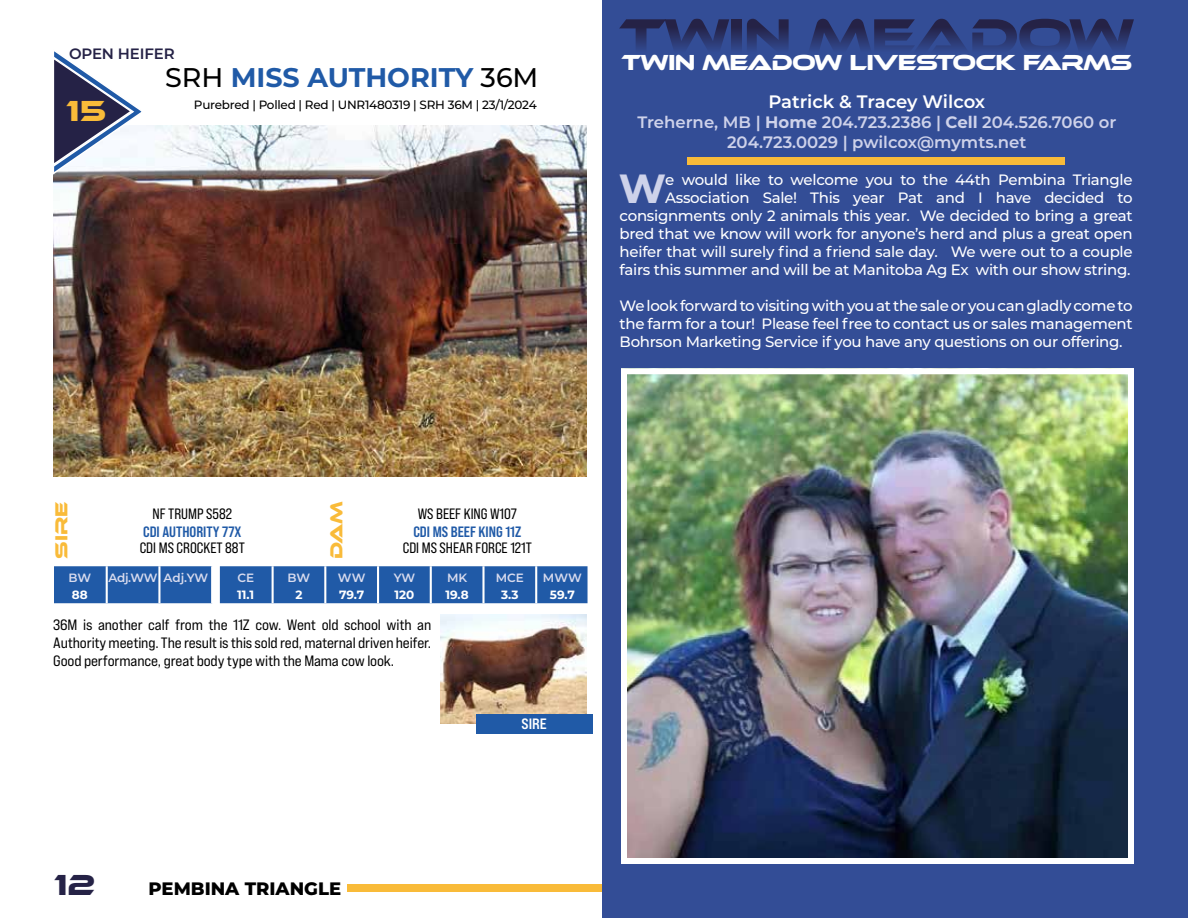
<style>
.page{position:relative;width:1188px;height:918px;background:#fff}
.page>*{position:absolute;margin:0;border:0;box-sizing:border-box;transform-origin:0 0}
.t1{font:52.5px "Ethnocentric Rg";letter-spacing:-.04em;color:#252246}
.t2{font:700 40.65px "Montserrat";color:#ced2ea}
.t3{font:30px "Ethnocentric Rg";color:#f9bb39}
.t4{font:30px "Ethnocentric Rg";color:#252246}
.t5{font:700 27px "Montserrat";color:#205aa7}
.t6{font:22.5px "Ethnocentric Rg";letter-spacing:-.04em;color:#fff}
.t7{font:600 18px "Montserrat";letter-spacing:-.005em;color:#fff}
.t8{font:800 18px "Montserrat";color:#000}
.t9{font:18px "Ethnocentric Rg";color:#f9bb39}
.t10{font:600 16.5px/19.8px "Montserrat";color:#ced2ea;text-align:center}
.t11{font:500 15px/18px "Montserrat";letter-spacing:-.02em;color:#fff;text-align:right}
.t12{font:15px/18px "Bebas Neue Pro Exp Rg";letter-spacing:-.01em;color:#000;text-align:justify}
.t13{font:15px "Bebas Neue Pro Sm E Rg";color:#000}
.t14{font:15px "Bebas Neue Pro Sm E Bd";color:#205aa7}
.t15{font:600 15px "Montserrat";letter-spacing:-.01em;color:#252246}
.t16{font:15px "Bebas Neue Pro Exp Bd";color:#fff}
.t17{font:500 12px "Montserrat";letter-spacing:-.02em;color:#000}
.t18{font:700 12px "Montserrat";color:#fff}
.t19{font:600 12px "Montserrat";letter-spacing:-.005em;color:#d8dbee}
.t20{font:600 12px "Montserrat";letter-spacing:-.025em;color:#d8dbee}
.s1{font-weight:500;color:#000}
.s2{font-weight:700}
</style>
<div class="page">
<div style="left:348px;top:884px;width:840px;height:8px;background:#f9bb39"></div>
<img style="left:53px;top:125px;width:534px;height:351px">
<svg style="left:53px;top:51px;width:93px;height:125px"></svg>
<img style="left:440px;top:615px;width:146px;height:109px">
<div style="left:476px;top:714px;width:116px;height:19px;background:#205aa7"></div>
<div style="left:220px;top:566px;width:368px;height:37px;background:#205aa7"></div>
<hr style="left:272px;top:566px;width:2px;height:37px;background:#fff">
<hr style="left:324px;top:566px;width:2px;height:37px;background:#fff">
<hr style="left:377px;top:566px;width:2px;height:37px;background:#fff">
<hr style="left:430px;top:566px;width:2px;height:37px;background:#fff">
<hr style="left:482px;top:566px;width:3px;height:37px;background:#fff">
<hr style="left:535px;top:566px;width:2px;height:37px;background:#fff">
<div style="left:54px;top:566px;width:157px;height:37px;background:#205aa7"></div>
<hr style="left:106px;top:566px;width:2px;height:37px;background:#fff">
<hr style="left:158px;top:566px;width:2px;height:37px;background:#fff">
<div style="left:602px;top:0;width:586px;height:918px;background:#334d96"></div>
<div style="left:687px;top:157px;width:378px;height:8px;background:#f9bb39"></div>
<img style="left:628px;top:375px;width:499px;height:482px">
<div style="left:621px;top:368px;width:513px;height:496px;border:6px solid #fff"></div>
<p class="t15" style="left:69px;top:43px;width:107px">OPEN HEIFER</p>
<h3 class="t3" style="left:66px;top:92px;width:42px">15</h3>
<h3 class="t5" style="left:165px;top:58px;width:375px"><span class="s1">SRH</span> MISS AUTHORITY <span class="s1">36M</span></h3>
<p class="t17" style="left:194px;top:96px;width:344px">Purebred | Polled | Red | UNR1480319 | SRH 36M | 23/1/2024</p>
<h1 class="t1" style="left:619px;top:5px;width:517px">TWIN MEADOW</h1>
<h3 class="t6" style="left:621px;top:49px;width:512px">TWIN MEADOW LIVESTOCK FARMS</h3>
<p class="t7" style="left:768px;top:89px;width:218px">Patrick &amp; Tracey Wilcox</p>
<p class="t10" style="left:637px;top:111px;width:480px">Treherne, MB | <span class="s2">Home</span> 204.723.2386 | <span class="s2">Cell</span> 204.526.7060 or<br>204.723.0029 | pwilcox@mymts.net</p>
<p class="t11" style="left:620px;top:170px;width:515px">e would like to welcome you to the 44th Pembina Triangle Association Sale! This year Pat and I have decided to consignments only 2 animals this year. We decided to bring a great bred that we know will work for anyone’s herd and plus a great open heifer that will surely find a friend sale day. We were out to a couple fairs this summer and will be at Manitoba Ag Ex with our show string.</p>
<p class="t11" style="left:620px;top:296px;width:515px;text-align:justify">We look forward to visiting with you at the sale or you can gladly come to the farm for a tour! Please feel free to contact us or sales management Bohrson Marketing Service if you have any questions on our offering.</p>
<h2 class="t2" style="left:619px;top:160px;width:49px">W</h2>
<p class="t9" style="left:50px;top:559px;width:59px;rotate:-90deg">SIRE</p>
<p class="t9" style="left:325px;top:559px;width:59px;rotate:-90deg">DAM</p>
<p class="t13" style="left:153px;top:505px;width:81px">NF TRUMP S582</p>
<p class="t14" style="left:143px;top:523px;width:100px">CDI AUTHORITY 77X</p>
<p class="t13" style="left:140px;top:539px;width:107px">CDI MS CROCKET 88T</p>
<p class="t13" style="left:418px;top:505px;width:101px">WS BEEF KING W107</p>
<p class="t14" style="left:413px;top:523px;width:109px">CDI MS BEEF KING 11Z</p>
<p class="t13" style="left:403px;top:539px;width:131px">CDI MS SHEAR FORCE 121T</p>
<p class="t19" style="left:68px;top:570px;width:24px">BW</p>
<p class="t18" style="left:72px;top:586px;width:17px">88</p>
<p class="t20" style="left:109px;top:570px;width:101px">Adj.WW Adj.YW</p>
<p class="t19" style="left:237px;top:570px;width:18px">CE</p>
<p class="t18" style="left:237px;top:586px;width:19px">11.1</p>
<p class="t19" style="left:288px;top:570px;width:24px">BW</p>
<p class="t18" style="left:295px;top:586px;width:9px">2</p>
<p class="t19" style="left:338px;top:570px;width:29px">WW</p>
<p class="t18" style="left:339px;top:586px;width:27px">79.7</p>
<p class="t19" style="left:394px;top:570px;width:23px">YW</p>
<p class="t18" style="left:394px;top:586px;width:21px">120</p>
<p class="t19" style="left:447px;top:570px;width:22px">MK</p>
<p class="t18" style="left:445px;top:586px;width:25px">19.8</p>
<p class="t19" style="left:496px;top:570px;width:30px">MCE</p>
<p class="t18" style="left:501px;top:586px;width:19px">3.3</p>
<p class="t12" style="left:53px;top:615px;width:380px">36M is another calf from the 11Z cow. Went old school with an Authority meeting. The result is this sold red, maternal driven heifer.<br>Good performance, great body type with the Mama cow look.</p>
<p class="t19" style="left:543px;top:570px;width:40px">MWW</p>
<p class="t18" style="left:550px;top:586px;width:27px">59.7</p>
<h3 class="t4" style="left:54px;top:867px;width:43px">12</h3>
<p class="t8" style="left:148px;top:876px;width:194px">PEMBINA TRIANGLE</p>
<p class="t16" style="left:522px;top:715px;width:27px">SIRE</p>
</div>
